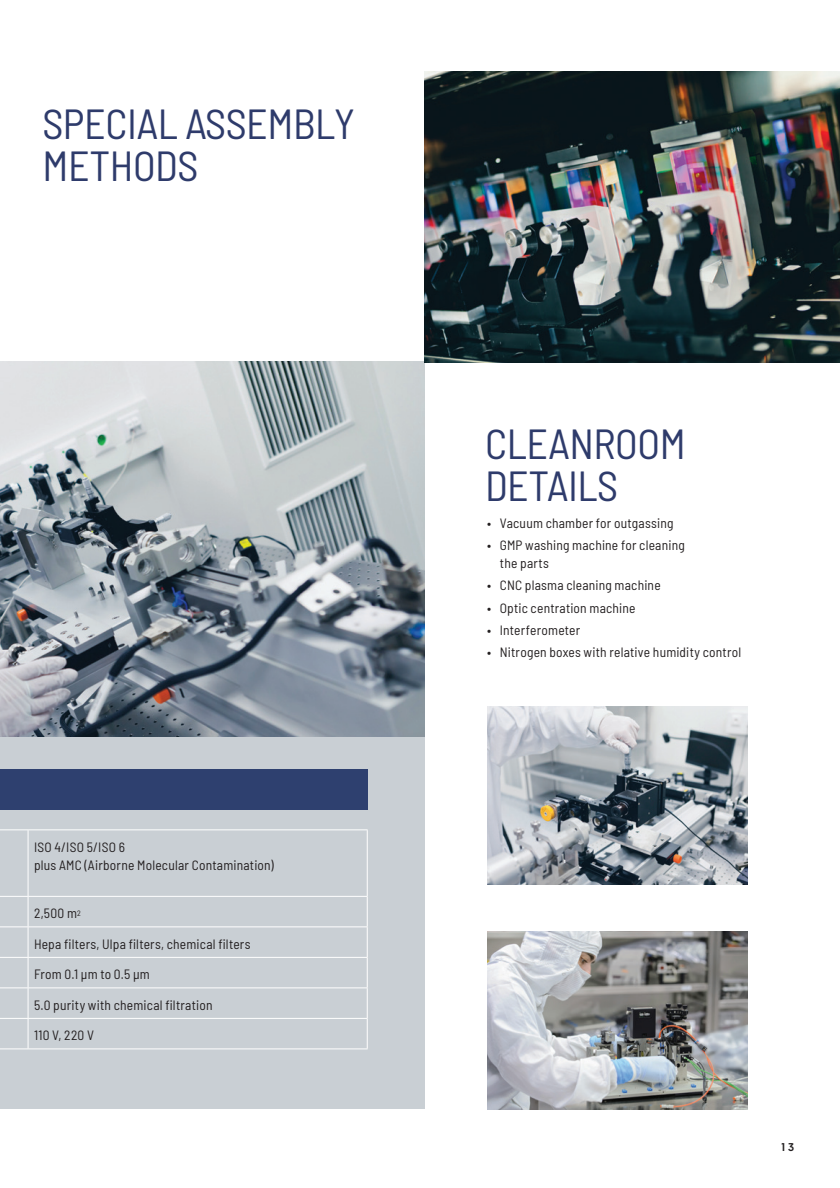
<style>
.page{position:relative;width:840px;height:1188px;background:#fff}
.page>*{position:absolute;margin:0;border:0;box-sizing:border-box;transform-origin:0 0}
.t1{font:semi-condensed 42px/42px "Barlow";letter-spacing:-.01em;color:#2e3b6b}
.t2{font:semi-condensed 13.5px/18px "Barlow";letter-spacing:.015em;color:#231f20}
.t3{font:500 11.25px "Youth";color:#231f20}
</style>
<div class="page">
<div style="left:0;top:735px;width:424px;height:374px;background:#c9cfd4"></div>
<img style="left:0;top:362px;width:424px;height:374px">
<img style="left:424px;top:72px;width:416px;height:290px">
<img style="left:488px;top:706px;width:259px;height:178px">
<img style="left:488px;top:931px;width:259px;height:178px">
<svg style="left:0;top:829px;width:28px;height:1px"></svg>
<hr style="left:28px;top:829px;width:340px;height:1px;background:#fff">
<hr style="left:28px;top:830px;width:1px;height:66px;background:#fff">
<hr style="left:367px;top:830px;width:1px;height:66px;background:#fff">
<hr style="left:28px;top:896px;width:340px;height:1px;background:#fff">
<svg style="left:367px;top:897px;width:1px;height:29px"></svg>
<svg style="left:0;top:896px;width:29px;height:31px"></svg>
<hr style="left:28px;top:926px;width:340px;height:1px;background:#fff">
<hr style="left:28px;top:927px;width:1px;height:30px;background:#fff">
<hr style="left:367px;top:927px;width:1px;height:30px;background:#fff">
<svg style="left:0;top:957px;width:28px;height:1px"></svg>
<hr style="left:28px;top:957px;width:340px;height:1px;background:#fff">
<hr style="left:28px;top:958px;width:1px;height:30px;background:#fff">
<hr style="left:367px;top:958px;width:1px;height:30px;background:#fff">
<svg style="left:0;top:988px;width:28px;height:1px"></svg>
<hr style="left:28px;top:988px;width:340px;height:1px;background:#fff">
<hr style="left:28px;top:988px;width:1px;height:30px;background:#fff">
<hr style="left:367px;top:988px;width:1px;height:30px;background:#fff">
<svg style="left:0;top:1018px;width:28px;height:1px"></svg>
<hr style="left:28px;top:1018px;width:340px;height:1px;background:#fff">
<hr style="left:28px;top:1019px;width:1px;height:30px;background:#fff">
<hr style="left:367px;top:1019px;width:1px;height:30px;background:#fff">
<svg style="left:0;top:1049px;width:28px;height:1px"></svg>
<hr style="left:28px;top:1049px;width:340px;height:1px;background:#fff">
<div style="left:0;top:770px;width:367px;height:40px;background:#2e406f"></div>
<h1 class="t1" style="left:43px;top:100px;width:314px">SPECIAL ASSEMBLY<br>METHODS</h1>
<p class="t2" style="left:34px;top:837px;width:241px">ISO 4/ISO 5/ISO 6<br>plus AMC (Airborne Molecular Contamination)</p>
<p class="t2" style="left:34px;top:904px;width:48px">2,500 m<sup>2</sup></p>
<p class="t2" style="left:34px;top:934px;width:218px">Hepa filters, Ulpa filters, chemical filters</p>
<p class="t2" style="left:34px;top:965px;width:117px">From 0.1 µm to 0.5 µm</p>
<p class="t2" style="left:34px;top:995px;width:180px">5.0 purity with chemical filtration</p>
<p class="t2" style="left:34px;top:1026px;width:61px">110 V, 220 V</p>
<h1 class="t1" style="left:485px;top:419px;width:202px">CLEANROOM<br>DETAILS</h1>
<p class="t2" style="left:487px;top:513px;width:188px">• Vacuum chamber for outgassing</p>
<p class="t2" style="left:500px;top:535px;width:186px;text-indent:-13px">• GMP washing machine for cleaning the parts</p>
<p class="t2" style="left:487px;top:576px;width:175px">• CNC plasma cleaning machine</p>
<p class="t2" style="left:487px;top:598px;width:150px">• Optic centration machine</p>
<p class="t2" style="left:487px;top:620px;width:95px">• Interferometer</p>
<p class="t2" style="left:487px;top:642px;width:256px">• Nitrogen boxes with relative humidity control</p>
<p class="t3" style="left:781px;top:1140px;width:14px">13</p>
</div>
